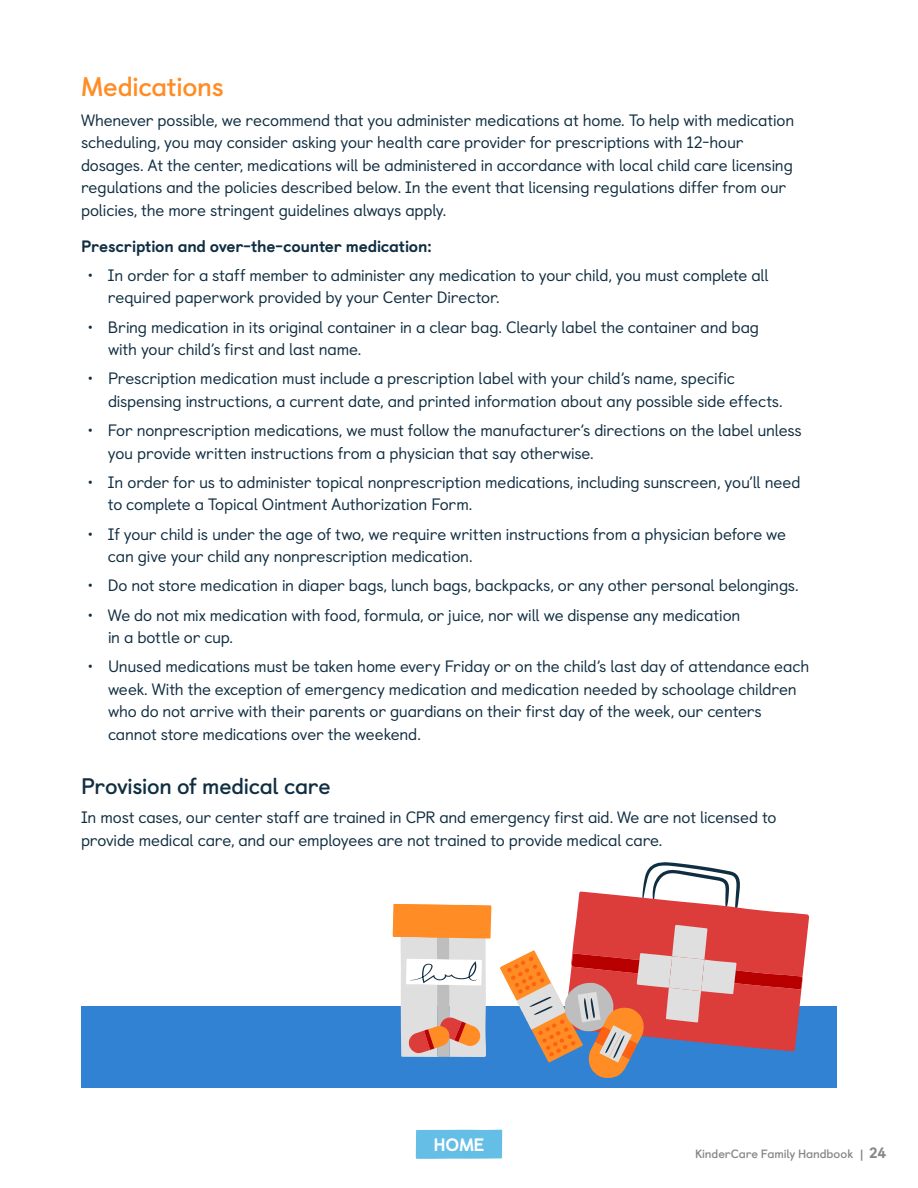
<style>
.page{position:relative;width:918px;height:1188px;background:#fff}
.page>*{position:absolute;margin:0;border:0;box-sizing:border-box;transform-origin:0 0}
.t1{font:700 27px "Castledown";letter-spacing:-.015em;color:#ff8c24}
.t2{font:700 22.5px "Castledown";letter-spacing:-.015em;color:#102e41}
.t3{font:800 18px "Castledown";color:#fff}
.t4{font:16.5px/22.5px "Castledown";letter-spacing:-.01em;color:#102e41}
.t5{font:800 16.5px "Castledown";letter-spacing:-.015em;color:#102e41}
.t6{font:700 12px "Castledown";letter-spacing:-.01em;color:#868787}
.s1{font-weight:800;font-size:15px}
</style>
<div class="page">
<div style="left:81px;top:1006px;width:756px;height:81px;background:#3282d4"></div>
<svg style="left:500px;top:862px;width:309px;height:216px"></svg>
<svg style="left:393px;top:904px;width:98px;height:153px"></svg>
<div style="left:416px;top:1130px;width:86px;height:29px;background:#64bee6"></div>
<h1 class="t1" style="left:81px;top:66px;width:144px">Medications</h1>
<p class="t4" style="left:81px;top:107px;width:715px">Whenever possible, we recommend that you administer medications at home. To help with medication scheduling, you may consider asking your health care provider for prescriptions with 12-hour dosages. At the center, medications will be administered in accordance with local child care licensing regulations and the policies described below. In the event that licensing regulations differ from our policies, the more stringent guidelines always apply.</p>
<p class="t5" style="left:81px;top:232px;width:352px">Prescription and over-the-counter medication:</p>
<p class="t4" style="left:108px;top:262px;width:662px;text-indent:-20px">• In order for a staff member to administer any medication to your child, you must complete all required paperwork provided by your Center Director.</p>
<p class="t4" style="left:108px;top:314px;width:653px;text-indent:-20px">• Bring medication in its original container in a clear bag. Clearly label the container and bag with your child’s first and last name.</p>
<p class="t4" style="left:108px;top:366px;width:674px;text-indent:-20px">• Prescription medication must include a prescription label with your child’s name, specific dispensing instructions, a current date, and printed information about any possible side effects.</p>
<p class="t4" style="left:108px;top:418px;width:695px;text-indent:-20px">• For nonprescription medications, we must follow the manufacturer’s directions on the label unless you provide written instructions from a physician that say otherwise.</p>
<p class="t4" style="left:108px;top:469px;width:694px;text-indent:-20px">• In order for us to administer topical nonprescription medications, including sunscreen, you’ll need to complete a Topical Ointment Authorization Form.</p>
<p class="t4" style="left:108px;top:521px;width:680px;text-indent:-20px">• If your child is under the age of two, we require written instructions from a physician before we can give your child any nonprescription medication.</p>
<p class="t4" style="left:88px;top:573px;width:711px">• Do not store medication in diaper bags, lunch bags, backpacks, or any other personal belongings.</p>
<p class="t4" style="left:108px;top:602px;width:634px;text-indent:-20px">• We do not mix medication with food, formula, or juice, nor will we dispense any medication in a bottle or cup.</p>
<p class="t4" style="left:108px;top:654px;width:703px;text-indent:-20px">• Unused medications must be taken home every Friday or on the child’s last day of attendance each week. With the exception of emergency medication and medication needed by schoolage children who do not arrive with their parents or guardians on their first day of the week, our centers cannot store medications over the weekend.</p>
<h2 class="t2" style="left:81px;top:768px;width:251px">Provision of medical care</h2>
<p class="t4" style="left:81px;top:805px;width:697px">In most cases, our center staff are trained in CPR and emergency first aid. We are not licensed to provide medical care, and our employees are not trained to provide medical care.</p>
<p class="t3" style="left:433px;top:1130px;width:53px">HOME</p>
<p class="t6" style="left:695px;top:1144px;width:193px">KinderCare Family Handbook | <span class="s1">24</span></p>
</div>
